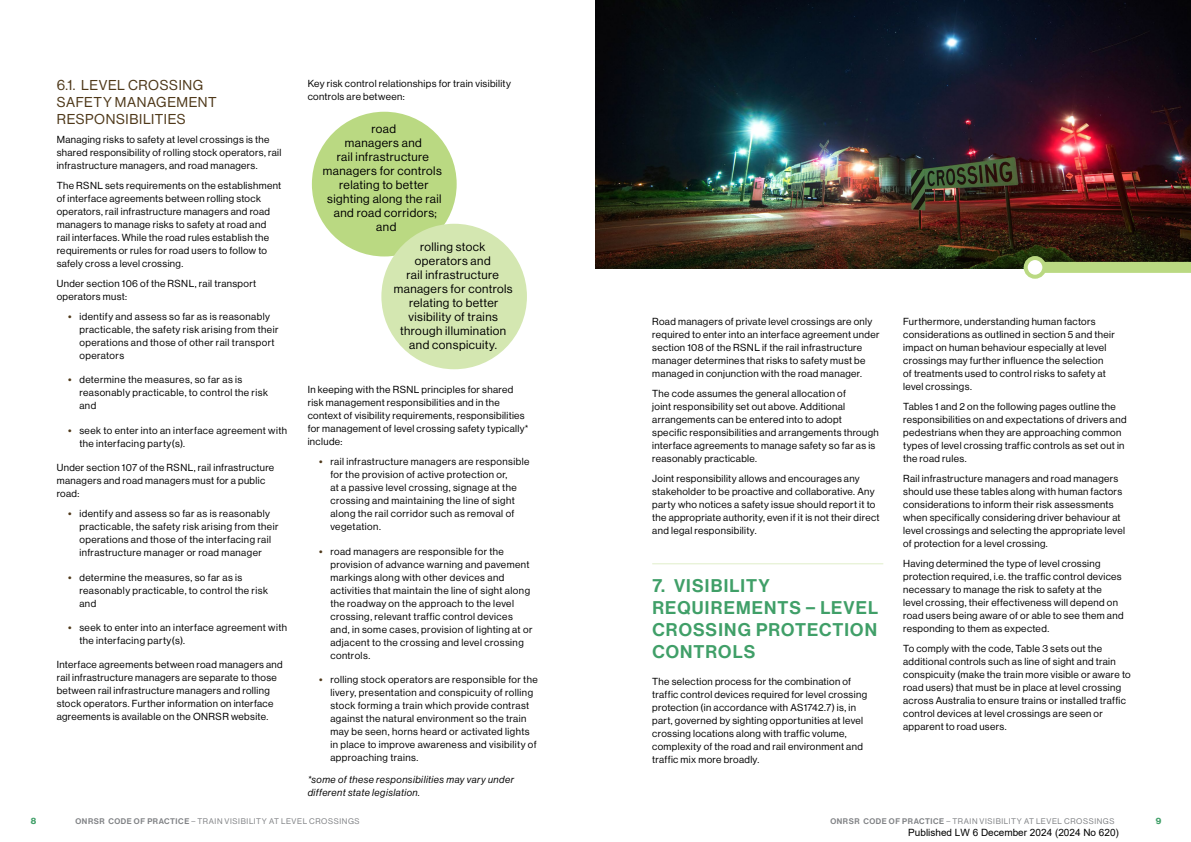
<style>
.page{position:relative;width:1191px;height:842px;background:#fff}
.page>*{position:absolute;margin:0;border:0;box-sizing:border-box;transform-origin:0 0}
.t1{font:18px/22px "N Haas Grotesk DS Pro 65 Md";letter-spacing:.065em;color:#409f68}
.t2{font:14px/17px "N Haas Grotesk DS Pro 55 Rg";letter-spacing:.045em;color:#4e3819}
.t3{font:12px/14px "N Haas Grotesk DS Pro 55 Rg";letter-spacing:.035em;color:#000;text-align:center}
.t4{font:10px/13px "N Haas Grotesk DS Pro 55 Rg";letter-spacing:.035em;color:#000}
.t5{font:10px/13px "N Haas Grotesk DS Pro 56 It";letter-spacing:.045em;color:#000}
.t6{font:10px "Arial";color:#000}
.t7{font:9px "N Haas Grotesk DS Pro 75 Bd";color:#409f68}
.t8{font:8px "N Haas Grotesk DS Pro 55 Rg";letter-spacing:.08em;color:#808285}
.s1{font-family:"N Haas Grotesk DS Pro 65 Md";color:#4e3819}
.s2{font-family:"N Haas Grotesk DS Pro 65 Md"}
</style>
<div class="page">
<hr style="left:652px;top:563px;width:231px;height:1px;background:#e1eeca">
<img style="left:595px;top:0;width:596px;height:269px">
<div style="left:1033px;top:262px;width:158px;height:11px;background:#bad982"></div>
<div style="left:1025px;top:258px;width:19px;height:19px;background:#fff;border-radius:50%"></div>
<div style="left:1023px;top:256px;width:23px;height:23px;border:4px solid #bad982;border-radius:50%"></div>
<div style="left:312px;top:112px;width:145px;height:144px;background:#bad982;border-radius:50%"></div>
<div style="left:381px;top:224px;width:146px;height:145px;background:#d4e7b1;border-radius:50%"></div>
<h2 class="t2" style="left:57px;top:77px;width:161px">6.1. LEVEL CROSSING<br>SAFETY MANAGEMENT<br>RESPONSIBILITIES</h2>
<p class="t4" style="left:57px;top:133px;width:226px">Managing risks to safety at level crossings is the shared responsibility of rolling stock operators, rail infrastructure managers, and road managers.</p>
<p class="t4" style="left:57px;top:179px;width:226px">The RSNL sets requirements on the establishment of interface agreements between rolling stock operators, rail infrastructure managers and road managers to manage risks to safety at road and rail interfaces. While the road rules establish the requirements or rules for road users to follow to safely cross a level crossing.</p>
<p class="t4" style="left:57px;top:277px;width:201px">Under section 106 of the RSNL, rail transport operators must:</p>
<p class="t4" style="left:79px;top:310px;width:201px;text-indent:-11px"><span class="s1">•</span> identify and assess so far as is reasonably practicable, the safety risk arising from their operations and those of other rail transport operators</p>
<p class="t4" style="left:79px;top:373px;width:190px;text-indent:-11px"><span class="s1">•</span> determine the measures, so far as is reasonably practicable, to control the risk and</p>
<p class="t4" style="left:79px;top:424px;width:209px;text-indent:-11px"><span class="s1">•</span> seek to enter into an interface agreement with the interfacing party(s).</p>
<p class="t4" style="left:57px;top:461px;width:219px">Under section 107 of the RSNL, rail infrastructure managers and road managers must for a public road:</p>
<p class="t4" style="left:79px;top:507px;width:201px;text-indent:-11px"><span class="s1">•</span> identify and assess so far as is reasonably practicable, the safety risk arising from their operations and those of the interfacing rail infrastructure manager or road manager</p>
<p class="t4" style="left:79px;top:571px;width:190px;text-indent:-11px"><span class="s1">•</span> determine the measures, so far as is reasonably practicable, to control the risk and</p>
<p class="t4" style="left:79px;top:621px;width:209px;text-indent:-11px"><span class="s1">•</span> seek to enter into an interface agreement with the interfacing party(s).</p>
<p class="t4" style="left:57px;top:658px;width:227px">Interface agreements between road managers and rail infrastructure managers are separate to those between rail infrastructure managers and rolling stock operators. Further information on interface agreements is available on the ONRSR website.</p>
<p class="t4" style="left:308px;top:77px;width:205px">Key risk control relationships for train visibility controls are between:</p>
<p class="t3" style="left:371px;top:122px;width:26px">road</p>
<p class="t3" style="left:345px;top:136px;width:78px">managers and</p>
<p class="t3" style="left:337px;top:150px;width:94px">rail infrastructure</p>
<p class="t3" style="left:323px;top:164px;width:120px">managers for controls</p>
<p class="t3" style="left:339px;top:178px;width:91px">relating to better</p>
<p class="t3" style="left:327px;top:192px;width:116px">sighting along the rail</p>
<p class="t3" style="left:334px;top:206px;width:105px">and road corridors;</p>
<p class="t3" style="left:376px;top:220px;width:22px">and</p>
<p class="t3" style="left:394px;top:239px;width:120px">rolling stock operators and<br>rail infrastructure managers for controls relating to better visibility of trains through illumination and conspicuity.</p>
<p class="t4" style="left:308px;top:383px;width:222px">In keeping with the RSNL principles for shared risk management responsibilities and in the context of visibility requirements, responsibilities for management of level crossing safety typically* include:</p>
<p class="t4" style="left:330px;top:455px;width:201px;text-indent:-11px"><span class="s1">•</span> rail infrastructure managers are responsible for the provision of active protection or,<br>at a passive level crossing, signage at the crossing and maintaining the line of sight along the rail corridor such as removal of vegetation.</p>
<p class="t4" style="left:330px;top:545px;width:204px;text-indent:-11px"><span class="s1">•</span> road managers are responsible for the provision of advance warning and pavement markings along with other devices and activities that maintain the line of sight along the roadway on the approach to the level crossing, relevant traffic control devices and, in some cases, provision of lighting at or adjacent to the crossing and level crossing controls.</p>
<p class="t4" style="left:330px;top:673px;width:209px;text-indent:-11px"><span class="s1">•</span> rolling stock operators are responsible for the livery, presentation and conspicuity of rolling stock forming a train which provide contrast against the natural environment so the train may be seen, horns heard or activated lights in place to improve awareness and visibility of approaching trains.</p>
<p class="t5" style="left:308px;top:773px;width:208px">*some of these responsibilities may vary under different state legislation.</p>
<p class="t4" style="left:652px;top:315px;width:229px">Road managers of private level crossings are only required to enter into an interface agreement under section 108 of the RSNL if the rail infrastructure manager determines that risks to safety must be managed in conjunction with the road manager.</p>
<p class="t4" style="left:652px;top:387px;width:228px">The code assumes the general allocation of<br>joint responsibility set out above. Additional arrangements can be entered into to adopt specific responsibilities and arrangements through interface agreements to manage safety so far as is reasonably practicable.</p>
<p class="t4" style="left:652px;top:472px;width:229px">Joint responsibility allows and encourages any stakeholder to be proactive and collaborative. Any party who notices a safety issue should report it to the appropriate authority, even if it is not their direct and legal responsibility.</p>
<h1 class="t1" style="left:652px;top:574px;width:227px">7. VISIBILITY<br>REQUIREMENTS – LEVEL<br>CROSSING PROTECTION<br>CONTROLS</h1>
<p class="t4" style="left:652px;top:675px;width:216px">The selection process for the combination of traffic control devices required for level crossing protection (in accordance with AS1742.7) is, in part, governed by sighting opportunities at level crossing locations along with traffic volume, complexity of the road and rail environment and traffic mix more broadly.</p>
<p class="t4" style="left:903px;top:315px;width:213px">Furthermore, understanding human factors considerations as outlined in section 5 and their impact on human behaviour especially at level crossings may further influence the selection<br>of treatments used to control risks to safety at level crossings.</p>
<p class="t4" style="left:903px;top:400px;width:225px">Tables 1 and 2 on the following pages outline the responsibilities on and expectations of drivers and pedestrians when they are approaching common types of level crossing traffic controls as set out in the road rules.</p>
<p class="t4" style="left:903px;top:472px;width:223px">Rail infrastructure managers and road managers should use these tables along with human factors considerations to inform their risk assessments when specifically considering driver behaviour at level crossings and selecting the appropriate level of protection for a level crossing.</p>
<p class="t4" style="left:903px;top:557px;width:222px">Having determined the type of level crossing protection required, i.e. the traffic control devices necessary to manage the risk to safety at the level crossing, their effectiveness will depend on road users being aware of or able to see them and responding to them as expected.</p>
<p class="t4" style="left:903px;top:642px;width:229px">To comply with the code, Table 3 sets out the additional controls such as line of sight and train conspicuity (make the train more visible or aware to road users) that must be in place at level crossing across Australia to ensure trains or installed traffic control devices at level crossings are seen or apparent to road users.</p>
<p class="t7" style="left:31px;top:816px;width:7px">8</p>
<p class="t8" style="left:75px;top:816px;width:286px"><span class="s2">ONRSR CODE OF PRACTICE</span> – TRAIN VISIBILITY AT LEVEL CROSSINGS</p>
<p class="t8" style="left:830px;top:816px;width:286px"><span class="s2">ONRSR CODE OF PRACTICE</span> – TRAIN VISIBILITY AT LEVEL CROSSINGS</p>
<p class="t7" style="left:1156px;top:816px;width:7px">9</p>
<p class="t6" style="left:908px;top:826px;width:212px">Published LW 6 December 2024 (2024 No 620)</p>
</div>
